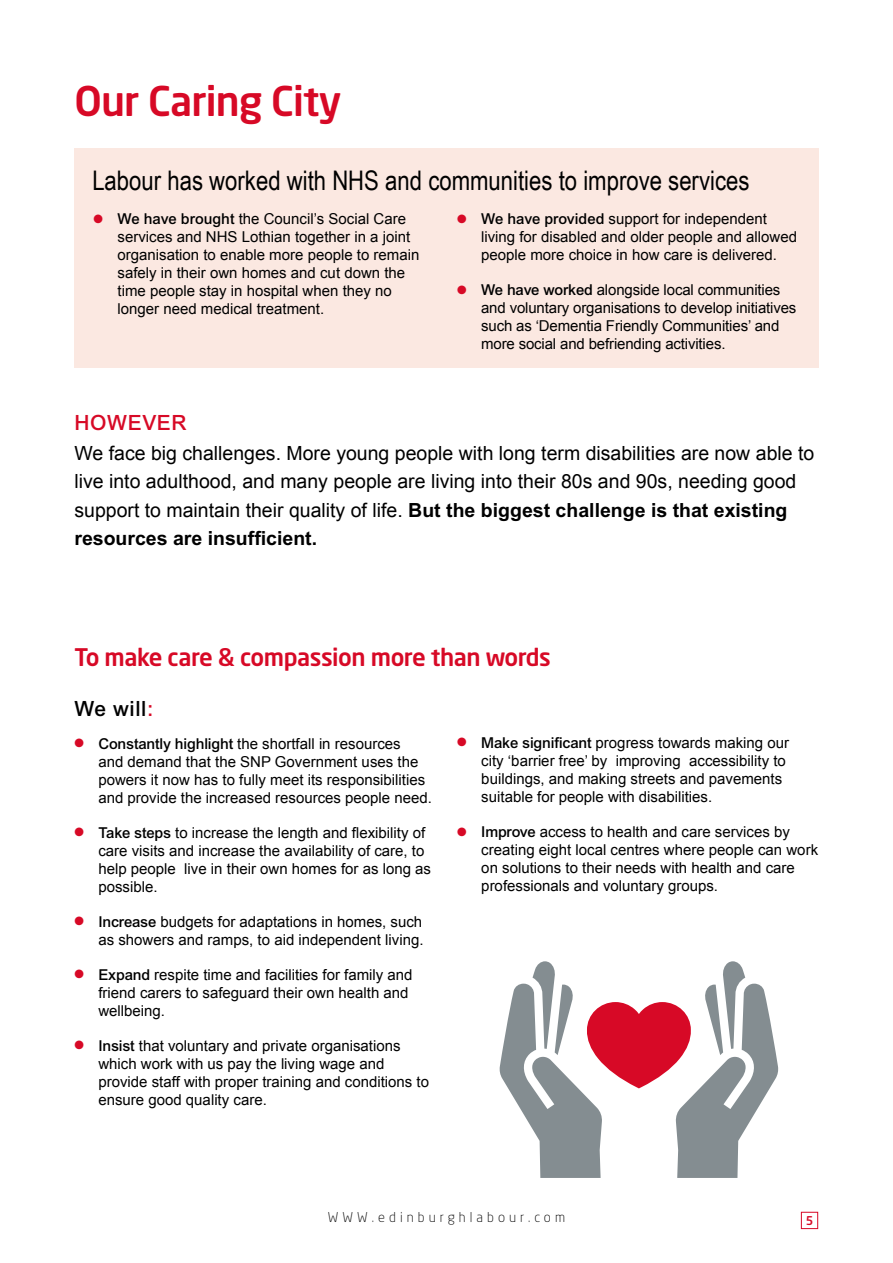
<style>
.page{position:relative;width:893px;height:1263px;background:#fff}
.page>*{position:absolute;margin:0;border:0;box-sizing:border-box;transform-origin:0 0}
.t1{font:500 40.5px "Neo Sans Std";letter-spacing:-.02em;color:#d70926}
.t2{font:27px "Arial Narrow";color:#000}
.t3{font:500 24px "Neo Sans Std";letter-spacing:-.02em;color:#d70926}
.t4{font:500 21px "Arial";letter-spacing:.03em;color:#000}
.t5{font:500 21px "Arial";letter-spacing:.03em;color:#d70926}
.t6{font:19.5px/28.5px "Arial";color:#000}
.t7{font:15px/18px "Arial";color:#000}
.t8{font:300 13.5px "Neo Sans Std";letter-spacing:.3em;color:#000}
.t9{font:500 12px "Neo Sans Std";color:#d70926}
.s1{color:#d70926}
.s2{font-weight:500}
.s3{font-weight:700}
</style>
<div class="page">
<div style="left:801px;top:1212px;width:17px;height:17px;border:1px solid #d70926"></div>
<div style="left:74px;top:149px;width:745px;height:219px;background:#fbe8e1"></div>
<svg style="left:499px;top:961px;width:280px;height:217px"></svg>
<h1 class="t1" style="left:74px;top:76px;width:269px">Our Caring City</h1>
<h2 class="t2" style="left:92px;top:160px;width:659px">Labour has worked with NHS and communities to improve services</h2>
<p class="t7" style="left:118px;top:210px;width:303px;text-indent:-24px"><span class="s1">●</span> <span class="s2">We have brought</span> the Council’s Social Care services and NHS Lothian together in a joint organisation to enable more people to remain safely in their own homes and cut down the time people stay in hospital when they no longer need medical treatment.</p>
<p class="t7" style="left:481px;top:210px;width:317px;text-indent:-24px"><span class="s1">●</span> <span class="s2">We have provided</span> support for independent living for disabled and older people and allowed people more choice in how care is delivered.</p>
<p class="t7" style="left:481px;top:281px;width:317px;text-indent:-24px"><span class="s1">●</span> <span class="s2">We have worked</span> alongside local communities and voluntary organisations to develop initiatives such as ‘Dementia Friendly Communities’ and more social and befriending activities.</p>
<h3 class="t5" style="left:74px;top:410px;width:114px">HOWEVER</h3>
<p class="t6" style="left:74px;top:439px;width:741px">We face big challenges. More young people with long term disabilities are now able to live into adulthood, and many people are living into their 80s and 90s, needing good support to maintain their quality of life. <span class="s3">But the biggest challenge is that existing resources are insufficient.</span></p>
<h3 class="t3" style="left:74px;top:642px;width:478px">To make care &amp; compassion more than words</h3>
<h3 class="t4" style="left:74px;top:696px;width:81px">We will<span class="s1">:</span></h3>
<p class="t7" style="left:98px;top:735px;width:335px;text-indent:-24px"><span class="s1">●</span> <span class="s2">Constantly highlight</span> the shortfall in resources<br>and demand that the SNP Government uses the powers it now has to fully meet its responsibilities and provide the increased resources people need.</p>
<p class="t7" style="left:98px;top:824px;width:334px;text-indent:-24px"><span class="s1">●</span> <span class="s2">Take steps</span> to increase the length and flexibility of care visits and increase the availability of care, to help people live in their own homes for as long as possible.</p>
<p class="t7" style="left:74px;top:913px;width:351px;text-align:right"><span class="s1">●</span> <span class="s2">Increase</span> budgets for adaptations in homes, such as showers and ramps, to aid independent living.</p>
<p class="t7" style="left:98px;top:966px;width:316px;text-indent:-24px"><span class="s1">●</span> <span class="s2">Expand</span> respite time and facilities for family and friend carers to safeguard their own health and wellbeing.</p>
<p class="t7" style="left:98px;top:1037px;width:332px;text-indent:-24px"><span class="s1">●</span> <span class="s2">Insist</span> that voluntary and private organisations which work with us pay the living wage and provide staff with proper training and conditions to ensure good quality care.</p>
<p class="t7" style="left:481px;top:734px;width:309px;text-indent:-24px"><span class="s1">●</span> <span class="s2">Make significant</span> progress towards making our city ‘barrier free’ by improving accessibility to buildings, and making streets and pavements suitable for people with disabilities.</p>
<p class="t7" style="left:481px;top:823px;width:338px;text-indent:-24px"><span class="s1">●</span> <span class="s2">Improve</span> access to health and care services by creating eight local centres where people can work on solutions to their needs with health and care professionals and voluntary groups.</p>
<p class="t8" style="left:328px;top:1209px;width:239px">WWW.edinburghlabour.com</p>
<p class="t9" style="left:806px;top:1213px;width:9px">5</p>
</div>
